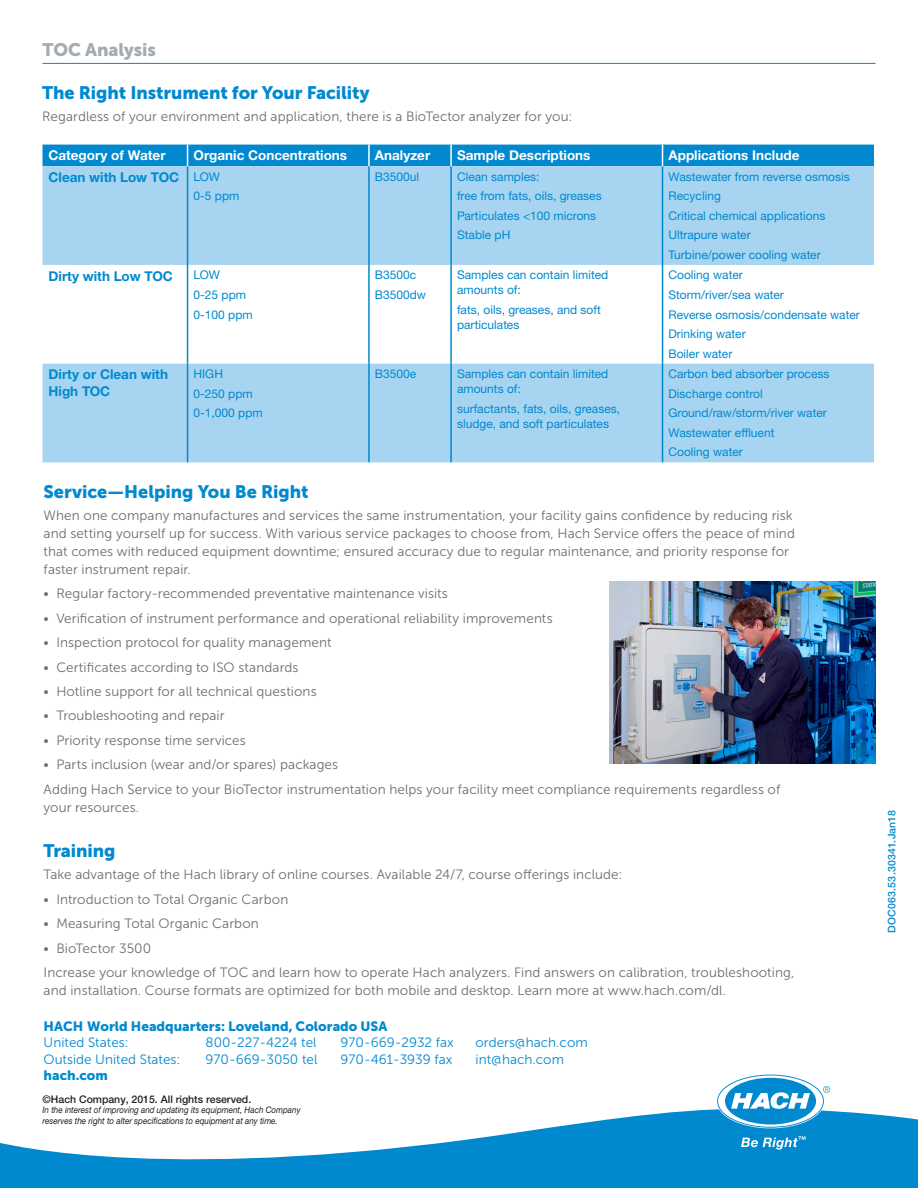
<style>
.page{position:relative;width:918px;height:1188px;background:#fff}
.page>*{position:absolute;margin:0;border:0;box-sizing:border-box;transform-origin:0 0}
.Head_2{font:18px "Museo Sans 900";letter-spacing:-.005em;color:#0089cf}
.Running_Head_Left{font:18px "Museo Sans 900";letter-spacing:-.005em;color:#a8a9ad}
.Text_1_Gray{font:13.5px/18px "Museo Sans 300";letter-spacing:.005em;color:#6c6d70}
.t1{font:13.5px "Museo Sans 300";color:#0089cf}
.HEAD-table_copy{font:700 13.5px "Helvetica Neue LTW1 G";color:#fff}
.HEAD-table{font:700 13.5px/16.5px "Helvetica Neue LTW1 G";color:#0089cf}
.t2{font:13.5px "Museo Sans 900";color:#0089cf}
.TEXT-table{font:12px/15px "Helvetica Neue LTW1 G";color:#0089cf}
.t3{font:500 10.5px "Helvetica Neue LTW1 G";color:#231f20}
.Doc_ID_No{font:500 10.5px "Helvetica Neue LTW1 G";letter-spacing:.025em;color:#0089cf}
.t4{font:italic 9px/10.5px "Helvetica Neue LTW1 G";color:#231f20;scale:.9 1}
</style>
<div class="page">
<hr style="left:43px;top:63px;width:832px;height:1px;background:#0089cf">
<svg style="left:0;top:1109px;width:918px;height:79px;fill:#0089cf"></svg>
<svg style="left:718px;top:1076px;width:112px;height:51px"></svg>
<svg style="left:741px;top:1136px;width:65px;height:14px"></svg>
<svg style="left:43px;top:166px;width:831px;height:296px;fill:#a7d4f1"></svg>
<hr style="left:187px;top:166px;width:1px;height:99px;background:#0089cf">
<hr style="left:368px;top:166px;width:2px;height:99px;background:#0089cf">
<hr style="left:450px;top:166px;width:2px;height:99px;background:#0089cf">
<hr style="left:662px;top:166px;width:1px;height:99px;background:#0089cf">
<hr style="left:187px;top:265px;width:1px;height:99px;background:#0089cf">
<hr style="left:368px;top:265px;width:2px;height:99px;background:#0089cf">
<hr style="left:450px;top:265px;width:2px;height:99px;background:#0089cf">
<hr style="left:662px;top:265px;width:1px;height:99px;background:#0089cf">
<hr style="left:187px;top:364px;width:1px;height:98px;background:#0089cf">
<hr style="left:368px;top:364px;width:2px;height:98px;background:#0089cf">
<hr style="left:450px;top:364px;width:2px;height:98px;background:#0089cf">
<hr style="left:662px;top:364px;width:1px;height:98px;background:#0089cf">
<div style="left:43px;top:145px;width:831px;height:21px;background:#0089cf"></div>
<img style="left:610px;top:581px;width:265px;height:182px">
<p class="Running_Head_Left" style="left:43px;top:39px;width:115px">TOC Analysis</p>
<p class="Head_2" style="left:42px;top:82px;width:329px">The Right Instrument for Your Facility</p>
<p class="Text_1_Gray" style="left:42px;top:108px;width:532px">Regardless of your environment and application, there is a BioTector analyzer for you:</p>
<p class="HEAD-table_copy" style="left:49px;top:147px;width:119px">Category of Water</p>
<p class="HEAD-table_copy" style="left:194px;top:147px;width:155px">Organic Concentrations</p>
<p class="HEAD-table_copy" style="left:375px;top:147px;width:57px">Analyzer</p>
<p class="HEAD-table_copy" style="left:457px;top:147px;width:135px">Sample Descriptions</p>
<p class="HEAD-table_copy" style="left:669px;top:147px;width:132px">Applications Include</p>
<p class="HEAD-table" style="left:49px;top:169px;width:132px">Clean with Low TOC</p>
<p class="TEXT-table" style="left:194px;top:169px;width:28px">LOW</p>
<p class="TEXT-table" style="left:194px;top:188px;width:47px">0-5 ppm</p>
<p class="TEXT-table" style="left:375px;top:169px;width:46px">B3500ul</p>
<p class="TEXT-table" style="left:457px;top:169px;width:84px">Clean samples:</p>
<p class="TEXT-table" style="left:457px;top:188px;width:146px">free from fats, oils, greases</p>
<p class="TEXT-table" style="left:457px;top:208px;width:141px">Particulates &lt;100 microns</p>
<p class="TEXT-table" style="left:457px;top:228px;width:55px">Stable pH</p>
<p class="TEXT-table" style="left:669px;top:169px;width:183px">Wastewater from reverse osmosis</p>
<p class="TEXT-table" style="left:669px;top:188px;width:54px">Recycling</p>
<p class="TEXT-table" style="left:669px;top:208px;width:158px">Critical chemical applications</p>
<p class="TEXT-table" style="left:669px;top:228px;width:84px">Ultrapure water</p>
<p class="TEXT-table" style="left:669px;top:247px;width:154px">Turbine/power cooling water</p>
<p class="HEAD-table" style="left:49px;top:267px;width:126px">Dirty with Low TOC</p>
<p class="TEXT-table" style="left:194px;top:268px;width:28px">LOW</p>
<p class="TEXT-table" style="left:194px;top:287px;width:54px">0-25 ppm</p>
<p class="TEXT-table" style="left:194px;top:307px;width:61px">0-100 ppm</p>
<p class="HEAD-table" style="left:49px;top:366px;width:121px">Dirty or Clean with<br>High TOC</p>
<p class="TEXT-table" style="left:194px;top:366px;width:31px">HIGH</p>
<p class="TEXT-table" style="left:194px;top:386px;width:61px">0-250 ppm</p>
<p class="TEXT-table" style="left:194px;top:405px;width:71px">0-1,000 ppm</p>
<p class="TEXT-table" style="left:375px;top:268px;width:43px">B3500c</p>
<p class="TEXT-table" style="left:375px;top:287px;width:53px">B3500dw</p>
<p class="TEXT-table" style="left:457px;top:268px;width:153px">Samples can contain limited amounts of:</p>
<p class="TEXT-table" style="left:457px;top:302px;width:145px">fats, oils, greases, and soft particulates</p>
<p class="TEXT-table" style="left:375px;top:366px;width:43px">B3500e</p>
<p class="TEXT-table" style="left:457px;top:366px;width:153px">Samples can contain limited amounts of:</p>
<p class="TEXT-table" style="left:457px;top:401px;width:165px">surfactants, fats, oils, greases, sludge, and soft particulates</p>
<p class="TEXT-table" style="left:669px;top:268px;width:76px">Cooling water</p>
<p class="TEXT-table" style="left:669px;top:287px;width:117px">Storm/river/sea water</p>
<p class="TEXT-table" style="left:669px;top:307px;width:193px">Reverse osmosis/condensate water</p>
<p class="TEXT-table" style="left:669px;top:326px;width:79px">Drinking water</p>
<p class="TEXT-table" style="left:669px;top:346px;width:65px">Boiler water</p>
<p class="TEXT-table" style="left:669px;top:366px;width:162px">Carbon bed absorber process</p>
<p class="TEXT-table" style="left:669px;top:386px;width:96px">Discharge control</p>
<p class="TEXT-table" style="left:669px;top:405px;width:160px">Ground/raw/storm/river water</p>
<p class="TEXT-table" style="left:669px;top:425px;width:107px">Wastewater effluent</p>
<p class="TEXT-table" style="left:669px;top:444px;width:76px">Cooling water</p>
<p class="Head_2" style="left:44px;top:481px;width:266px">Service—Helping You Be Right</p>
<p class="Text_1_Gray" style="left:44px;top:507px;width:753px">When one company manufactures and services the same instrumentation, your facility gains confidence by reducing risk and setting yourself up for success. With various service packages to choose from, Hach Service offers the peace of mind that comes with reduced equipment downtime; ensured accuracy due to regular maintenance, and priority response for faster instrument repair.</p>
<p class="Text_1_Gray" style="left:44px;top:585px;width:406px">• Regular factory-recommended preventative maintenance visits</p>
<p class="Text_1_Gray" style="left:44px;top:609px;width:511px">• Verification of instrument performance and operational reliability improvements</p>
<p class="Text_1_Gray" style="left:44px;top:634px;width:290px">• Inspection protocol for quality management</p>
<p class="Text_1_Gray" style="left:44px;top:658px;width:256px">• Certificates according to ISO standards</p>
<p class="Text_1_Gray" style="left:44px;top:682px;width:275px">• Hotline support for all technical questions</p>
<p class="Text_1_Gray" style="left:44px;top:707px;width:182px">• Troubleshooting and repair</p>
<p class="Text_1_Gray" style="left:44px;top:731px;width:204px">• Priority response time services</p>
<p class="Text_1_Gray" style="left:44px;top:756px;width:296px">• Parts inclusion (wear and/or spares) packages</p>
<p class="Text_1_Gray" style="left:44px;top:780px;width:738px">Adding Hach Service to your BioTector instrumentation helps your facility meet compliance requirements regardless of your resources.</p>
<p class="Head_2" style="left:44px;top:840px;width:73px">Training</p>
<p class="Text_1_Gray" style="left:44px;top:866px;width:580px">Take advantage of the Hach library of online courses. Available 24/7, course offerings include:</p>
<p class="Text_1_Gray" style="left:44px;top:890px;width:246px">• Introduction to Total Organic Carbon</p>
<p class="Text_1_Gray" style="left:44px;top:915px;width:217px">• Measuring Total Organic Carbon</p>
<p class="Text_1_Gray" style="left:44px;top:939px;width:109px">• BioTector 3500</p>
<p class="Text_1_Gray" style="left:44px;top:963px;width:752px">Increase your knowledge of TOC and learn how to operate Hach analyzers. Find answers on calibration, troubleshooting, and installation. Course formats are optimized for both mobile and desktop. Learn more at www.hach.com/dl.</p>
<p class="t2" style="left:44px;top:1018px;width:345px">HACH World Headquarters: Loveland, Colorado USA</p>
<p class="t1" style="left:44px;top:1035px;width:87px">United States:</p>
<p class="t1" style="left:206px;top:1035px;width:112px">800-227-4224 tel</p>
<p class="t1" style="left:341px;top:1035px;width:115px">970-669-2932 fax</p>
<p class="t1" style="left:476px;top:1035px;width:114px">orders@hach.com</p>
<p class="t1" style="left:44px;top:1052px;width:138px">Outside United States:</p>
<p class="t1" style="left:206px;top:1052px;width:113px">970-669-3050 tel</p>
<p class="t1" style="left:341px;top:1052px;width:113px">970-461-3939 fax</p>
<p class="t1" style="left:476px;top:1052px;width:90px">int@hach.com</p>
<p class="t2" style="left:44px;top:1068px;width:66px">hach.com</p>
<p class="t3" style="left:43px;top:1093px;width:210px">©Hach Company, 2015. All rights reserved.</p>
<p class="t4" style="left:43px;top:1105px;width:288px">In the interest of improving and updating its equipment, Hach Company reserves the right to alter specifications to equipment at any time.</p>
<p class="Doc_ID_No" style="left:886px;top:933px;width:124px;rotate:-90deg">DOC063.53.30341.Jan18</p>
</div>
